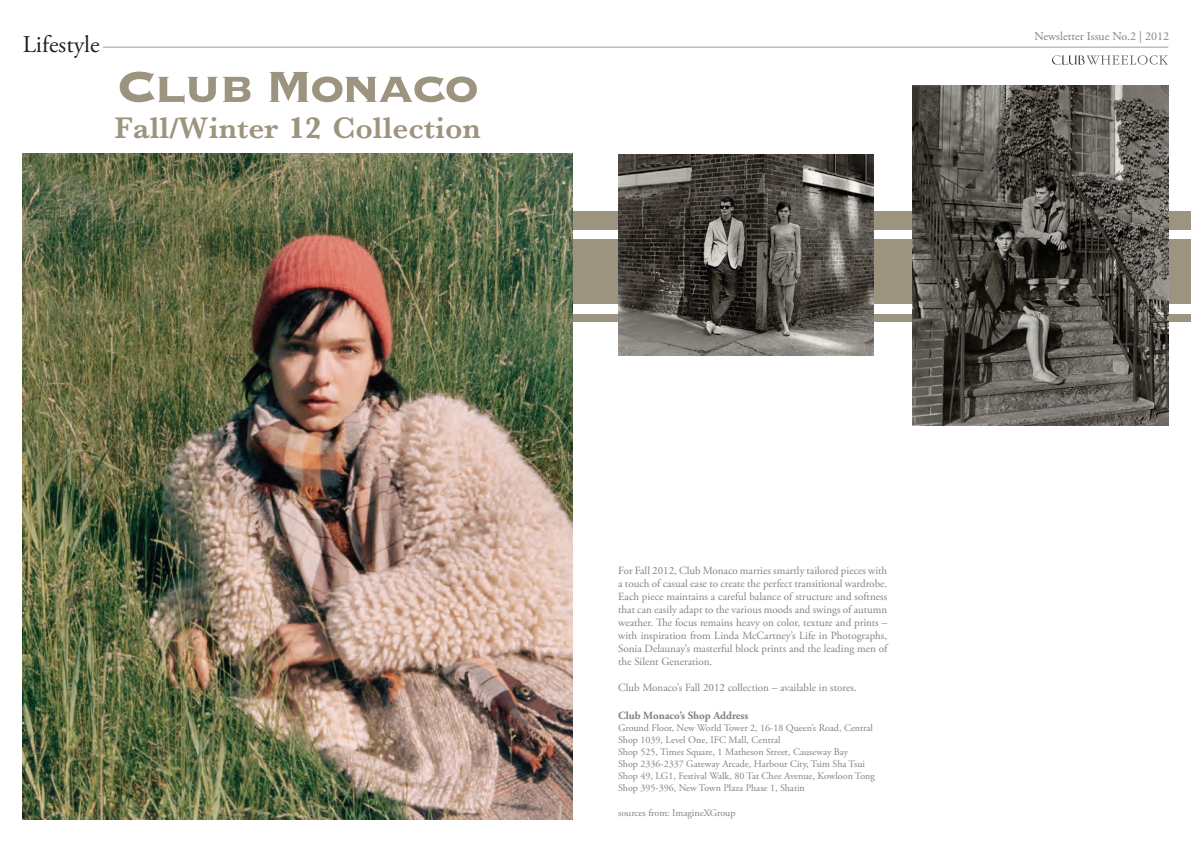
<style>
.page{position:relative;width:1191px;height:842px;background:#fff}
.page>*{position:absolute;margin:0;border:0;box-sizing:border-box;transform-origin:0 0}
.t1{font:57px "Copperplate Gothic Std 33 BC";letter-spacing:-.05em;color:#9d947f}
.t2{font:700 31px "M Sung HK";color:#9d947f}
.t3{font:24px "Adobe Garamond Pro";color:#231f20}
.t4{font:12px "Adobe Garamond Pro";color:#808285}
.t5{font:11px/13px "Adobe Garamond Pro";color:#808285;text-align:justify}
.t6{font:700 11px "Adobe Garamond Pro";color:#808285}
.t7{font:10px/12px "Adobe Garamond Pro";color:#808285}
</style>
<div class="page">
<div style="left:573px;top:211px;width:618px;height:19px;background:#9d947f"></div>
<div style="left:573px;top:315px;width:618px;height:7px;background:#9d947f"></div>
<div style="left:573px;top:239px;width:618px;height:64px;background:#9d947f"></div>
<img style="left:23px;top:153px;width:550px;height:666px">
<img style="left:618px;top:154px;width:255px;height:202px">
<img style="left:912px;top:85px;width:256px;height:340px">
<svg style="left:1052px;top:55px;width:116px;height:10px"></svg>
<hr style="left:103px;top:47px;width:1065px;height:1px;background:#9c9ea1">
<h3 class="t3" style="left:23px;top:30px;width:78px">Lifestyle</h3>
<h1 class="t1" style="left:116px;top:58px;width:364px">Club Monaco</h1>
<h2 class="t2" style="left:114px;top:105px;width:368px">Fall/Winter 12 Collection</h2>
<p class="t4" style="left:1034px;top:29px;width:136px">Newsletter Issue No.2 | 2012</p>
<p class="t5" style="left:618px;top:564px;width:270px">For Fall 2012, Club Monaco marries smartly tailored pieces with a touch of casual ease to create the perfect transitional wardrobe.<br>Each piece maintains a careful balance of structure and softness that can easily adapt to the various moods and swings of autumn weather. The focus remains heavy on color, texture and prints – with inspiration from Linda McCartney’s Life in Photographs, Sonia Delaunay’s masterful block prints and the leading men of the Silent Generation.</p>
<p class="t5" style="left:618px;top:681px;width:240px">Club Monaco’s Fall 2012 collection – available in stores.</p>
<p class="t6" style="left:618px;top:709px;width:132px">Club Monaco’s Shop Address</p>
<p class="t7" style="left:618px;top:722px;width:258px">Ground Floor, New World Tower 2, 16-18 Queen’s Road, Central Shop 1039, Level One, IFC Mall, Central<br>Shop 525, Times Square, 1 Matheson Street, Causeway Bay<br>Shop 2336-2337 Gateway Arcade, Harbour City, Tsim Sha Tsui Shop 49, LG1, Festival Walk, 80 Tat Chee Avenue, Kowloon Tong Shop 395-396, New Town Plaza Phase 1, Shatin</p>
<p class="t7" style="left:618px;top:807px;width:119px">sources from: ImagineXGroup</p>
</div>
